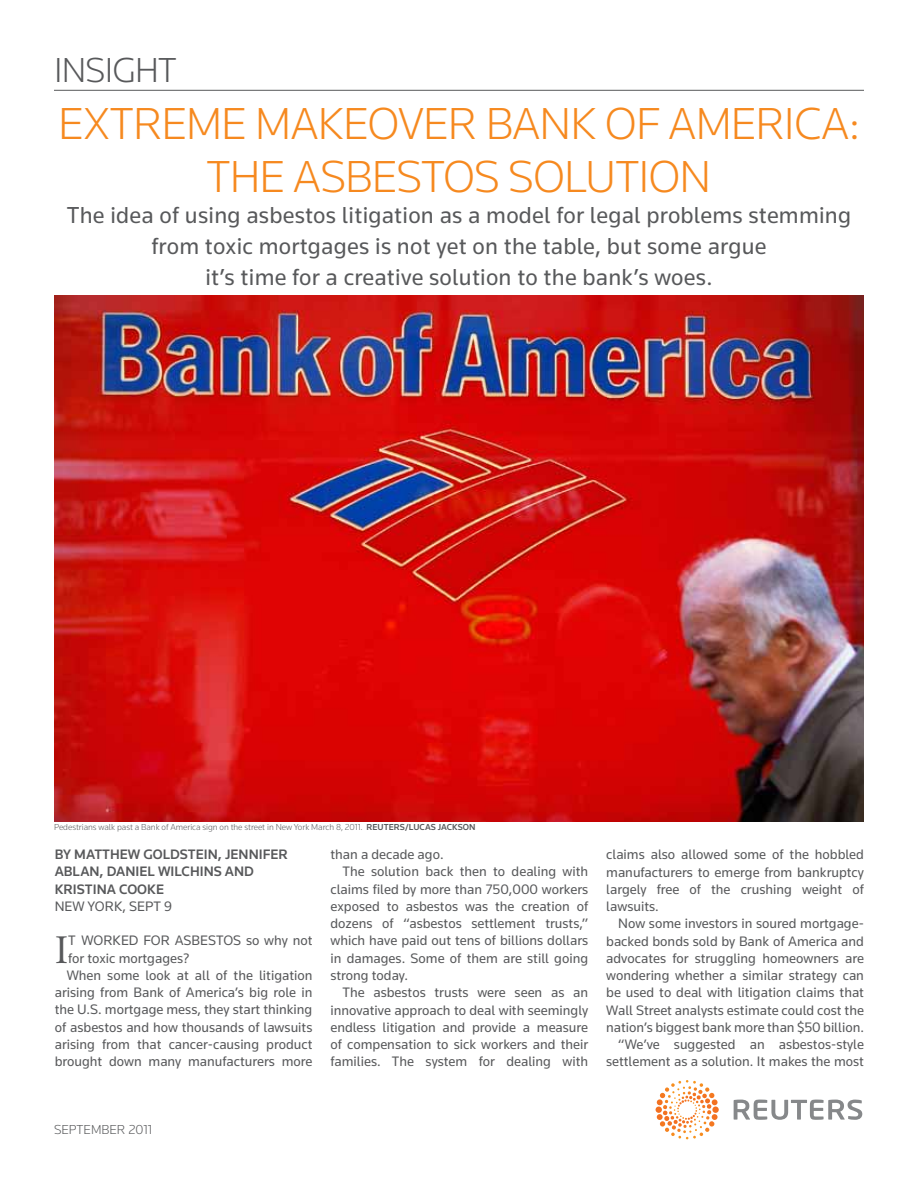
<style>
.page{position:relative;width:918px;height:1188px;background:#fff}
.page>*{position:absolute;margin:0;border:0;box-sizing:border-box;transform-origin:0 0}
.t1{font:300 46.5px/52.5px "Knowledge";letter-spacing:-.02em;color:#f6891f;text-align:center}
.t2{font:40.2px "Adobe Garamond Pro";color:#58595b}
.t3{font:300 36px "Knowledge";color:#58595b}
.t4{font:24px/30.8px "Knowledge";letter-spacing:.01em;color:#58595b;text-align:center}
.t5{font:14.25px/17.2px "Knowledge";color:#58595b;text-align:justify}
.t6{font:500 14.25px/17.2px "Knowledge";color:#58595b}
.t7{font:300 13.5px "Knowledge";color:#58595b}
.t8{font:300 9px "Knowledge";letter-spacing:-.005em;color:#58595b}
.s1{font-weight:500}
</style>
<div class="page">
<svg style="left:734px;top:1100px;width:129px;height:20px"></svg>
<svg style="left:656px;top:1080px;width:63px;height:56px"></svg>
<img style="left:54px;top:295px;width:810px;height:526px">
<hr style="left:54px;top:90px;width:810px;height:1px;background:#58595b">
<h3 class="t3" style="left:54px;top:48px;width:15px">insi</h3>
<h3 class="t3" style="left:113px;top:48px;width:43px">ght</h3>
<h1 class="t1" style="left:58px;top:97px;width:803px">EXTREME MAKEOVER BANK OF AMERICA:<br>THE ASBESTOS SOLUTION</h1>
<h3 class="t4" style="left:67px;top:199px;width:786px">The idea of using asbestos litigation as a model for legal problems stemming from toxic mortgages is not yet on the table, but some argue<br>it’s time for a creative solution to the bank’s woes.</h3>
<p class="t8" style="left:54px;top:821px;width:423px">Pedestrians walk past a Bank of America sign on the street in New York March 8, 2011. <span class="s1">REUTERS/LUCAS JACKSON</span></p>
<p class="t6" style="left:55px;top:846px;width:225px">BY MATTHEW GOLDSTEIN, JENNIFER<br>ABLAN, DANIEL WILCHINS AND<br>KRISTINA COOKE</p>
<p class="t5" style="left:55px;top:897px;width:119px">NEW YORK, Sept 9</p>
<h2 class="t2" style="left:55px;top:926px;width:15px">I</h2>
<p class="t5" style="left:68px;top:932px;width:24px">t worke</p>
<p class="t5" style="left:129px;top:932px;width:81px">d for asbestos</p>
<p class="t5" style="left:246px;top:932px;width:68px">so why not</p>
<p class="t5" style="left:68px;top:949px;width:123px">for toxic mortgages?</p>
<p class="t5" style="left:67px;top:966px;width:247px">When some look at all of the litigation</p>
<p class="t5" style="left:55px;top:984px;width:259px">arising from Bank of America’s big role in</p>
<p class="t5" style="left:55px;top:1001px;width:259px">the U.S. mortgage mess, they start thinking</p>
<p class="t5" style="left:55px;top:1018px;width:259px">of asbestos and how thousands of lawsuits</p>
<p class="t5" style="left:55px;top:1035px;width:259px">arising from that cancer-causing product</p>
<p class="t5" style="left:55px;top:1053px;width:259px">brought down many manufacturers more</p>
<p class="t5" style="left:330px;top:846px;width:115px">than a decade ago.</p>
<p class="t5" style="left:342px;top:863px;width:247px">The solution back then to dealing with</p>
<p class="t5" style="left:330px;top:880px;width:259px">claims filed by more than 750,000 workers</p>
<p class="t5" style="left:330px;top:897px;width:259px">exposed to asbestos was the creation of</p>
<p class="t5" style="left:330px;top:915px;width:259px">dozens of “asbestos settlement trusts,”</p>
<p class="t5" style="left:330px;top:932px;width:259px">which have paid out tens of billions dollars</p>
<p class="t5" style="left:330px;top:949px;width:259px">in damages. Some of them are still going</p>
<p class="t5" style="left:330px;top:966px;width:79px">strong today.</p>
<p class="t5" style="left:342px;top:984px;width:247px">The asbestos trusts were seen as an</p>
<p class="t5" style="left:330px;top:1001px;width:259px">innovative approach to deal with seemingly</p>
<p class="t5" style="left:330px;top:1018px;width:259px">endless litigation and provide a measure</p>
<p class="t5" style="left:330px;top:1035px;width:259px">of compensation to sick workers and their</p>
<p class="t5" style="left:330px;top:1053px;width:259px">families. The system for dealing with</p>
<p class="t5" style="left:606px;top:846px;width:259px">claims also allowed some of the hobbled manufacturers to emerge from bankruptcy largely free of the crushing weight of lawsuits.</p>
<p class="t5" style="left:606px;top:915px;width:259px;text-align:right">Now some investors in soured mortgage&shy;backed bonds sold by Bank of America and advocates for struggling homeowners are wondering whether a similar strategy can be used to deal with litigation claims that Wall Street analysts estimate could cost the nation’s biggest bank more than $50 billion. “We’ve suggested an asbestos-style settlement as a solution. It makes the most</p>
<p class="t7" style="left:54px;top:1121px;width:9px">september</p>
<p class="t7" style="left:128px;top:1121px;width:25px">2011</p>
</div>
